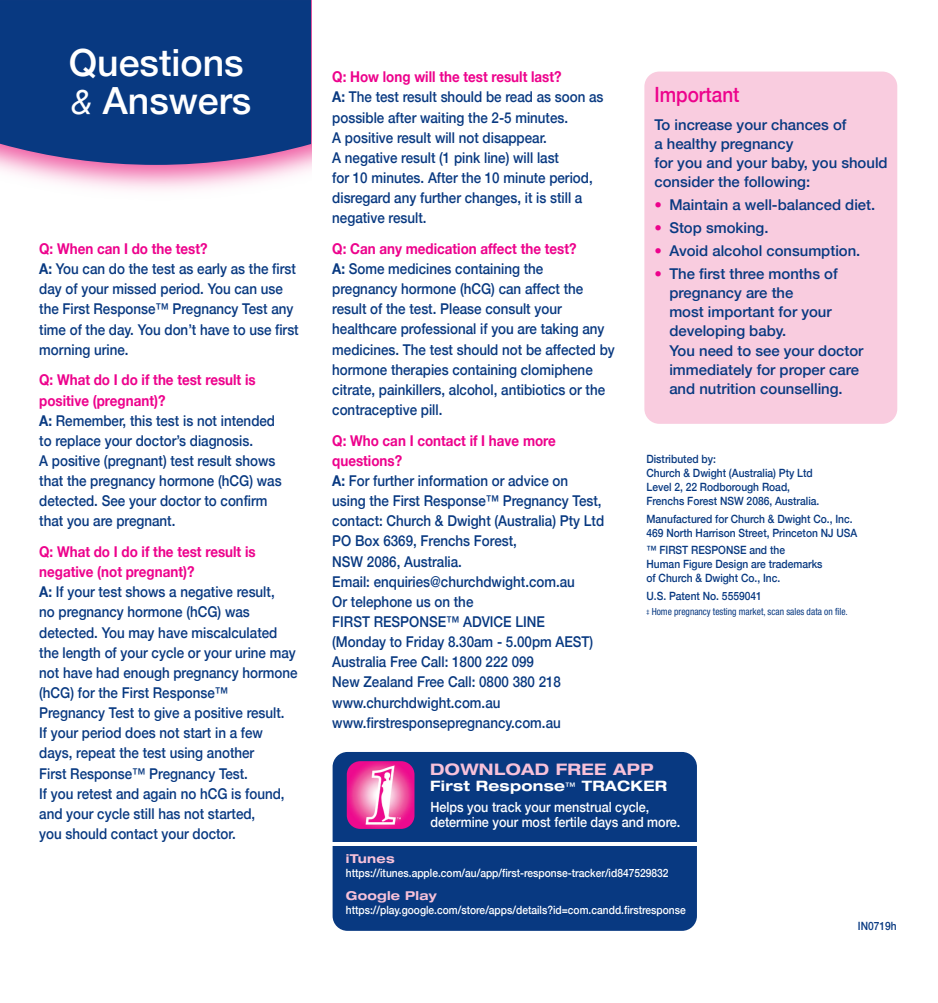
<style>
.page{position:relative;width:938px;height:1003px;background:#fff}
.page>*{position:absolute;margin:0;border:0;box-sizing:border-box;transform-origin:0 0}
.t1{font:500 37.45px/37.6px "Helvetica Neue";color:#fff}
.t2{font:500 21px "Helvetica Neue";color:#ed028c;scale:.9 1}
.t3{font:700 expanded 15.92px "Helvetica Neue";letter-spacing:.02em;color:#f7c1d9}
.t4{font:500 14.88px/20.1px "Helvetica Neue";color:#083981;scale:.9 1}
.t5{font:500 14.88px/19.2px "Helvetica Neue";color:#083981}
.t6{font:700 expanded 14.35px "Helvetica Neue";letter-spacing:.02em;color:#fff}
.t7{font:500 14px/15.8px "Helvetica Neue";color:#fff;scale:.9 1}
.t8{font:700 expanded 12.25px "Helvetica Neue";letter-spacing:.02em;color:#f7c1d9}
.t9{font:500 11.38px/14px "Helvetica Neue";color:#083981;scale:.9 1}
.t10{font:500 11.38px "Helvetica Neue";color:#fff;scale:.9 1}
.t11{font:condensed 9.8px "Helvetica Neue";color:#083981;scale:.96 1}
.s1{font-weight:400;font-style:italic;font-size:33.95px}
.s2{font-weight:700;color:#ed028c}
.s3{font-weight:700}
.s4{color:#ed028c}
.s5{font-weight:400;font-size:10.5px}
</style>
<div class="page">
<div style="left:0;top:0;width:311px;height:165px;background:#083981"></div>
<div style="left:644px;top:71px;width:253px;height:352px;background:#f9ccdf;border-radius:15px"></div>
<div style="left:332px;top:751px;width:365px;height:179px;background:#083981;border-radius:15px"></div>
<img style="left:347px;top:761px;width:67px;height:67px">
<hr style="left:325px;top:842px;width:380px;height:3px;background:#fff">
<h1 class="t1" style="left:69px;top:43px;width:184px">Questions <span class="s1">&amp;</span> Answers</h1>
<p class="t4" style="left:39px;top:238px;width:290px"><span class="s2">Q: When can I do the test?<br></span><span class="s3">A:</span> You can do the test as early as the first day of your missed period. You can use the First Response™ Pregnancy Test any time of the day. You don’t have to use first morning urine.</p>
<p class="t4" style="left:39px;top:369px;width:271px"><span class="s2">Q: What do I do if the test result is positive (pregnant)?<br></span><span class="s3">A:</span> Remember, this test is not intended to replace your doctor’s diagnosis.<br>A positive (pregnant) test result shows that the pregnancy hormone (hCG) was detected. See your doctor to confirm that you are pregnant.</p>
<p class="t4" style="left:39px;top:541px;width:288px"><span class="s2">Q: What do I do if the test result is negative (not pregnant)?<br></span><span class="s3">A:</span> If your test shows a negative result,<br>no pregnancy hormone (hCG) was detected. You may have miscalculated the length of your cycle or your urine may not have had enough pregnancy hormone (hCG) for the First Response™ Pregnancy Test to give a positive result.<br>If your period does not start in a few days, repeat the test using another<br>First Response™ Pregnancy Test.<br>If you retest and again no hCG is found, and your cycle still has not started,<br>you should contact your doctor.</p>
<p class="t4" style="left:332px;top:66px;width:303px"><span class="s2">Q: How long will the test result last?<br></span><span class="s3">A:</span> The test result should be read as soon as possible after waiting the 2-5 minutes.<br>A positive result will not disappear.<br>A negative result (1 pink line) will last<br>for 10 minutes. After the 10 minute period, disregard any further changes, it is still a negative result.</p>
<p class="t4" style="left:332px;top:238px;width:315px"><span class="s2">Q: Can any medication affect the test?<br></span><span class="s3">A:</span> Some medicines containing the<br>pregnancy hormone (hCG) can affect the result of the test. Please consult your healthcare professional if you are taking any medicines. The test should not be affected by hormone therapies containing clomiphene citrate, painkillers, alcohol, antibiotics or the contraceptive pill.</p>
<p class="t4" style="left:332px;top:429px;width:303px"><span class="s2">Q: Who can I contact if I have more questions?<br></span><span class="s3">A:</span> For further information or advice on using the First Response™ Pregnancy Test, contact: Church &amp; Dwight (Australia) Pty Ltd<br>PO Box 6369, Frenchs Forest,<br>NSW 2086, Australia.<br>Email: enquiries@churchdwight.com.au<br>Or telephone us on the<br>FIRST RESPONSE™ ADVICE LINE<br>(Monday to Friday 8.30am - 5.00pm AEST)<br>Australia Free Call: 1800 222 099<br>New Zealand Free Call: 0800 380 218 www.churchdwight.com.au www.firstresponsepregnancy.com.au</p>
<h2 class="t2" style="left:654px;top:77px;width:96px">Important</h2>
<p class="t5" style="left:654px;top:114px;width:235px">To increase your chances of<br>a healthy pregnancy<br>for you and your baby, you should consider the following:</p>
<p class="t5" style="left:654px;top:194px;width:222px"><span class="s4">•</span> Maintain a well-balanced diet.</p>
<p class="t5" style="left:654px;top:217px;width:116px"><span class="s4">•</span> Stop smoking.</p>
<p class="t5" style="left:654px;top:240px;width:207px"><span class="s4">•</span> Avoid alcohol consumption.</p>
<p class="t5" style="left:669px;top:263px;width:196px;text-indent:-15px"><span class="s4">•</span> The first three months of pregnancy are the<br>most important for your developing baby.<br>You need to see your doctor immediately for proper care and nutrition counselling.</p>
<p class="t9" style="left:646px;top:451px;width:193px">Distributed by:<br>Church &amp; Dwight (Australia) Pty Ltd<br>Level 2, 22 Rodborough Road,<br>Frenchs Forest NSW 2086, Australia.</p>
<p class="t9" style="left:646px;top:511px;width:236px">Manufactured for Church &amp; Dwight Co., Inc.<br>469 North Harrison Street, Princeton NJ USA</p>
<p class="t9" style="left:646px;top:542px;width:197px">™ FIRST RESPONSE and the<br>Human Figure Design are trademarks of Church &amp; Dwight Co., Inc.</p>
<p class="t9" style="left:646px;top:588px;width:130px">U.S. Patent No. 5559041</p>
<p class="t11" style="left:646px;top:606px;width:211px"><sup>‡</sup> Home pregnancy testing market, scan sales data on file.</p>
<p class="t3" style="left:430px;top:758px;width:225px">DOWNLOAD FREE APP</p>
<p class="t7" style="left:430px;top:797px;width:279px">Helps you track your menstrual cycle, determine your most fertile days and more.</p>
<p class="t6" style="left:430px;top:776px;width:238px">First Response<span class="s5">™</span> TRACKER</p>
<p class="t8" style="left:346px;top:851px;width:50px">iTunes</p>
<p class="t10" style="left:346px;top:863px;width:360px">https://itunes.apple.com/au/app/first-response-tracker/id847529832</p>
<p class="t8" style="left:346px;top:887px;width:92px">Google Play</p>
<p class="t10" style="left:346px;top:900px;width:379px">https://play.google.com/store/apps/details?id=com.candd.firstresponse</p>
<p class="t9" style="left:858px;top:918px;width:45px">IN0719h</p>
</div>
